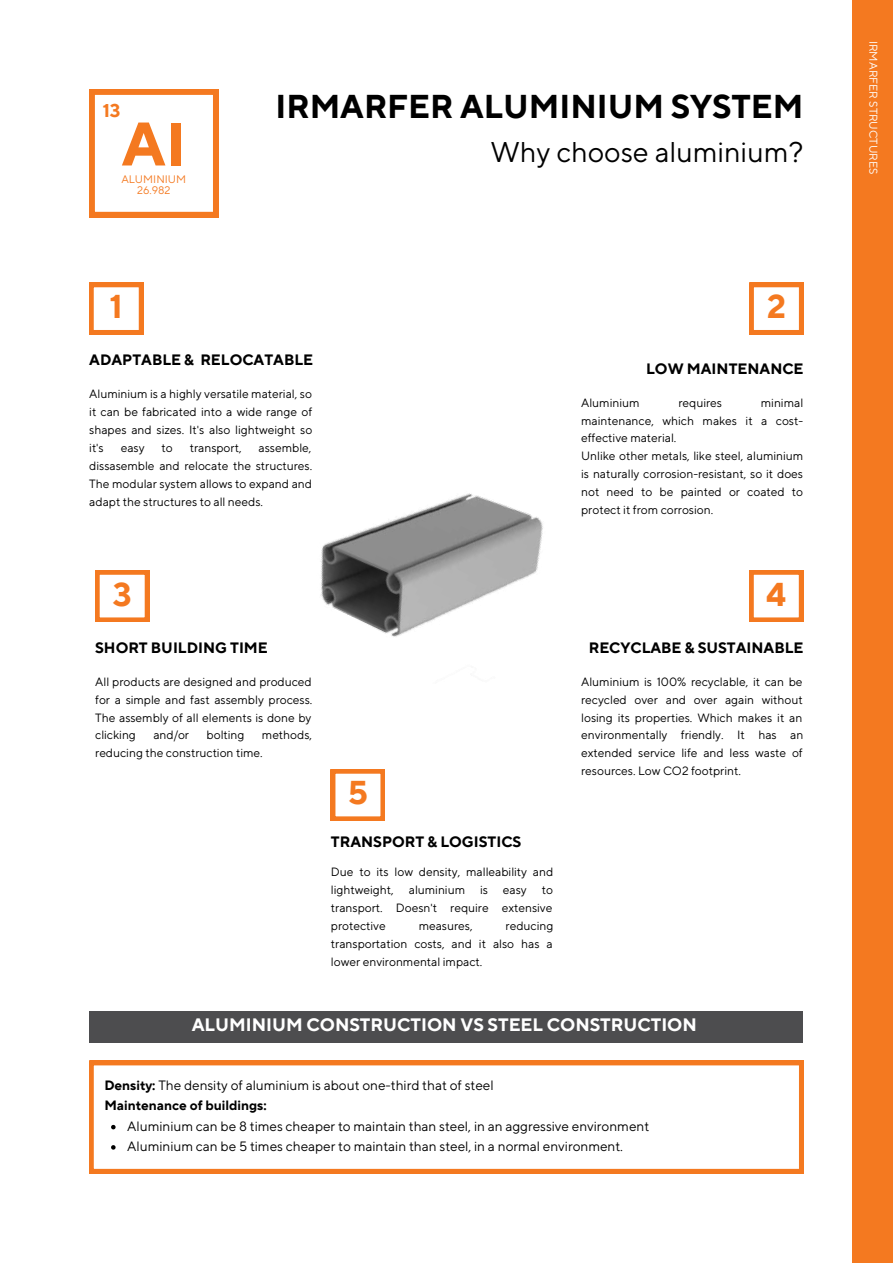
<style>
.page{position:relative;width:893px;height:1264px;background:#fff}
.page>*{position:absolute;margin:0;border:0;box-sizing:border-box;transform-origin:0 0}
.t1{font:700 61.35px "TT Norms Pro";color:#f47920}
.t2{font:700 32.85px "TT Norms Pro";color:#000}
.t3{font:700 32.85px "TT Norms Pro";color:#f47920}
.t4{font:28.35px "TT Norms Pro";color:#000}
.t5{font:700 18.45px "TT Norms Pro";color:#f47920}
.t6{font:700 18px "TT Norms Pro";color:#fff}
.t7{font:700 15px "TT Norms Pro";color:#000}
.t8{font:13.5px/20.2px "TT Norms Pro";color:#000}
.t9{font:12px/18px "TT Norms Pro";color:#000;text-align:justify}
.t10{font:11.25px "TT Norms Pro";color:#fff}
.t11{font:10.8px/10.8px "TT Norms Pro";color:#f47920;text-align:center}
.s1{font-weight:700}
</style>
<div class="page">
<div style="left:852px;top:0;width:40px;height:1262px;background:#f47920"></div>
<svg style="left:89px;top:89px;width:129px;height:128px"></svg>
<svg style="left:95px;top:570px;width:54px;height:52px"></svg>
<svg style="left:89px;top:283px;width:54px;height:51px"></svg>
<svg style="left:749px;top:283px;width:54px;height:51px"></svg>
<img style="left:320px;top:493px;width:223px;height:144px">
<svg style="left:89px;top:1060px;width:714px;height:113px"></svg>
<svg style="left:111px;top:1124px;width:5px;height:5px"></svg>
<svg style="left:111px;top:1145px;width:5px;height:4px"></svg>
<div style="left:89px;top:1011px;width:714px;height:31px;background:#4d4d4f"></div>
<svg style="left:749px;top:570px;width:54px;height:52px"></svg>
<svg style="left:331px;top:769px;width:54px;height:52px"></svg>
<h3 class="t5" style="left:103px;top:100px;width:19px">13</h3>
<h1 class="t1" style="left:121px;top:107px;width:66px">AI</h1>
<p class="t11" style="left:121px;top:174px;width:66px">ALUMINIUM<br>26.982</p>
<h2 class="t2" style="left:275px;top:87px;width:529px">IRMARFER ALUMINIUM SYSTEM</h2>
<h3 class="t4" style="left:490px;top:135px;width:314px">Why choose aluminium?</h3>
<h2 class="t3" style="left:110px;top:287px;width:14px">1</h2>
<p class="t7" style="left:89px;top:351px;width:225px">ADAPTABLE &amp; RELOCATABLE</p>
<p class="t9" style="left:89px;top:385px;width:224px">Aluminium is a highly versatile material, so it can be fabricated into a wide range of shapes and sizes. It's also lightweight so it's</p>
<p class="t9" style="left:89px;top:439px;width:224px;text-indent:169px">assemble, dissasemble and relocate the structures.<br>The modular system allows to expand and adapt the structures to all needs.</p>
<p class="t9" style="left:121px;top:439px;width:25px">easy</p>
<p class="t9" style="left:161px;top:439px;width:13px">to</p>
<p class="t9" style="left:190px;top:439px;width:53px">transport,</p>
<h2 class="t3" style="left:113px;top:574px;width:20px">3</h2>
<p class="t7" style="left:95px;top:638px;width:174px">SHORT BUILDING TIME</p>
<p class="t9" style="left:95px;top:673px;width:218px">All products are designed and produced for a simple and fast assembly process.<br>The assembly of all elements is done by clicking</p>
<p class="t9" style="left:153px;top:726px;width:37px">and/or</p>
<p class="t9" style="left:206px;top:726px;width:39px">bolting</p>
<p class="t9" style="left:95px;top:726px;width:218px;text-indent:167px">methods, reducing the construction time.</p>
<h2 class="t3" style="left:348px;top:773px;width:21px">5</h2>
<p class="t7" style="left:331px;top:832px;width:192px">TRANSPORT &amp; LOGISTICS</p>
<p class="t9" style="left:331px;top:863px;width:224px">Due to its low density, malleability and lightweight,</p>
<p class="t9" style="left:409px;top:881px;width:58px">aluminium</p>
<p class="t9" style="left:480px;top:881px;width:9px">is</p>
<p class="t9" style="left:503px;top:881px;width:25px">easy</p>
<p class="t9" style="left:331px;top:881px;width:223px;text-indent:211px">to transport. Doesn't require extensive protective</p>
<p class="t9" style="left:331px;top:917px;width:224px;text-indent:175px">reducing transportation costs, and it also has a lower environmental impact.</p>
<p class="t9" style="left:418px;top:917px;width:55px">measures,</p>
<h2 class="t3" style="left:767px;top:287px;width:20px">2</h2>
<p class="t7" style="left:646px;top:359px;width:159px">LOW MAINTENANCE</p>
<p class="t9" style="left:581px;top:394px;width:60px">Aluminium</p>
<p class="t9" style="left:678px;top:394px;width:45px">requires</p>
<p class="t9" style="left:581px;top:394px;width:223px;text-align:left;text-indent:180px">minimal maintenance, which makes it a cost&shy;effective material.<br>Unlike other metals, like steel, aluminium is naturally corrosion-resistant, so it does not need to be painted or coated to protect it from corrosion.</p>
<h2 class="t3" style="left:766px;top:574px;width:21px">4</h2>
<p class="t7" style="left:588px;top:638px;width:216px">RECYCLABE &amp; SUSTAINABLE</p>
<p class="t9" style="left:581px;top:673px;width:223px">Aluminium is 100% recyclable, it can be recycled over and over again without losing its properties. Which makes it an environmentally friendly. It has an extended service life and less waste of resources. Low CO2 footprint.</p>
<h3 class="t6" style="left:192px;top:1014px;width:506px">ALUMINIUM CONSTRUCTION VS STEEL CONSTRUCTION</h3>
<p class="t8" style="left:104px;top:1075px;width:391px"><span class="s1">Density:</span> The density of aluminium is about one-third that of steel<br><span class="s1">Maintenance of buildings:</span></p>
<p class="t8" style="left:127px;top:1116px;width:523px">Aluminium can be 8 times cheaper to maintain than steel, in an aggressive environment<br>Aluminium can be 5 times cheaper to maintain than steel, in a normal environment.</p>
<p class="t10" style="left:880px;top:41px;width:135px;rotate:90deg">IRMARFER STRUCTURES</p>
</div>
